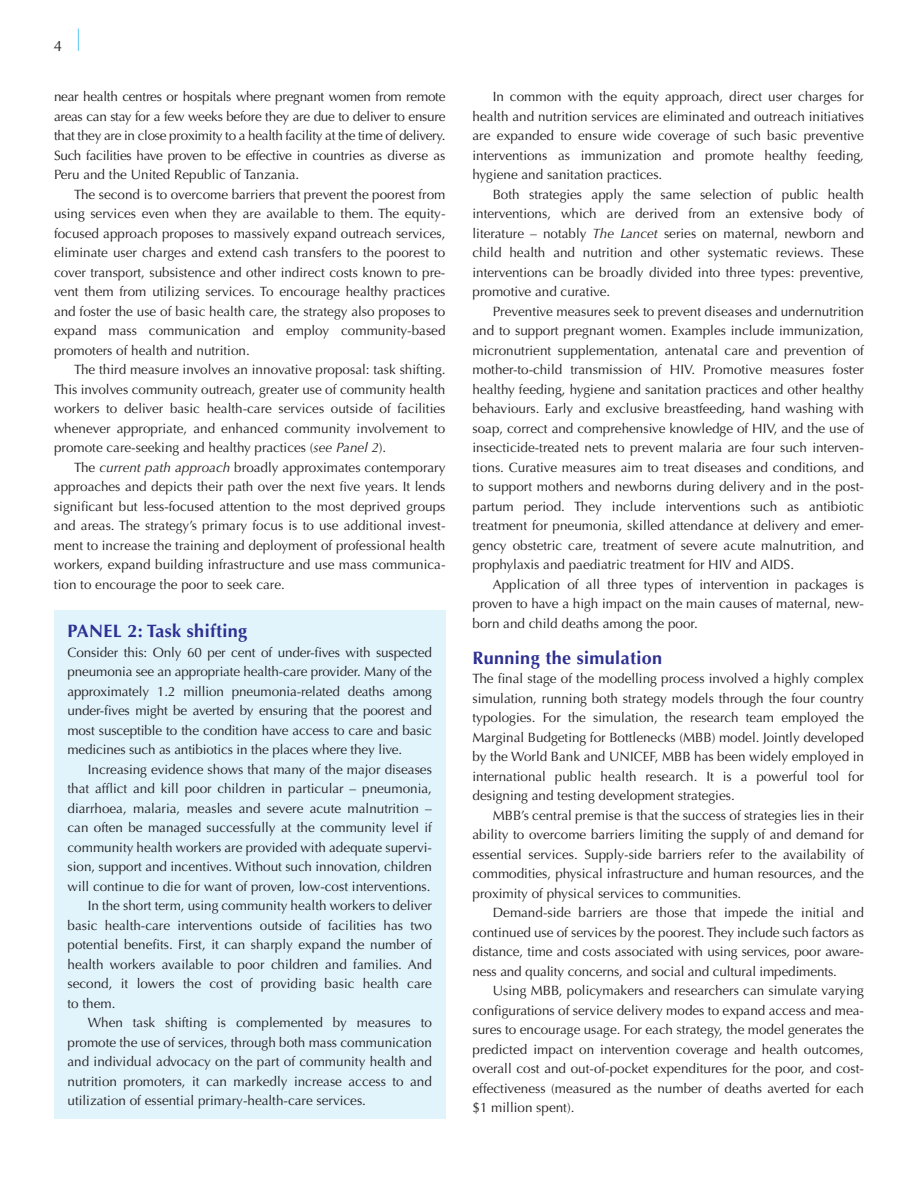
<style>
.page{position:relative;width:918px;height:1188px;background:#fff}
.page>*{position:absolute;margin:0;border:0;box-sizing:border-box;transform-origin:0 0}
.t1{font:700 18px "Optima LT Std";letter-spacing:.02em;color:#2e3092}
.t2{font:15px "Optima LT Std";color:#231f20}
.t3{font:13.5px/19.5px "Optima LT Std";color:#231f20;text-align:justify}
.s1{font-style:italic}
</style>
<div class="page">
<svg style="left:78px;top:28px;width:1px;height:23px"></svg>
<div style="left:54px;top:610px;width:392px;height:509px;background:#e1f4fc"></div>
<p class="t2" style="left:54px;top:37px;width:10px">4</p>
<p class="t3" style="left:54px;top:87px;width:393px">near health centres or hospitals where pregnant women from remote areas can stay for a few weeks before they are due to deliver to ensure that they are in close proximity to a health facility at the time of delivery.<br>Such facilities have proven to be effective in countries as diverse as Peru and the United Republic of Tanzania.</p>
<p class="t3" style="left:54px;top:185px;width:393px;text-indent:20px">The second is to overcome barriers that prevent the poorest from using services even when they are available to them. The equity&shy;focused approach proposes to massively expand outreach services, eliminate user charges and extend cash transfers to the poorest to cover transport, subsistence and other indirect costs known to pre&shy;vent them from utilizing services. To encourage healthy practices and foster the use of basic health care, the strategy also proposes to expand mass communication and employ community-based promoters of health and nutrition.</p>
<p class="t3" style="left:54px;top:360px;width:393px;text-indent:20px">The third measure involves an innovative proposal: task shifting.<br>This involves community outreach, greater use of community health workers to deliver basic health-care services outside of facilities whenever appropriate, and enhanced community involvement to promote care-seeking and healthy practices (<span class="s1">see Panel 2</span>).</p>
<p class="t3" style="left:54px;top:458px;width:393px;text-indent:20px">The <span class="s1">current path approach</span> broadly approximates contemporary approaches and depicts their path over the next five years. It lends significant but less-focused attention to the most deprived groups and areas. The strategy’s primary focus is to use additional invest&shy;ment to increase the training and deployment of professional health workers, expand building infrastructure and use mass communica&shy;tion to encourage the poor to seek care.</p>
<h1 class="t1" style="left:68px;top:621px;width:181px">Panel 2: Task shifting</h1>
<p class="t3" style="left:68px;top:643px;width:366px">Consider this: Only 60 per cent of under-fives with suspected pneumonia see an appropriate health-care provider. Many of the approximately 1.2 million pneumonia-related deaths among under-fives might be averted by ensuring that the poorest and most susceptible to the condition have access to care and basic medicines such as antibiotics in the places where they live.</p>
<p class="t3" style="left:88px;top:760px;width:346px">Increasing evidence shows that many of the major diseases</p>
<p class="t3" style="left:68px;top:779px;width:366px">that afflict and kill poor children in particular – pneumonia,</p>
<p class="t3" style="left:68px;top:799px;width:366px">diarrhoea, malaria, measles and severe acute malnutrition –</p>
<p class="t3" style="left:68px;top:818px;width:366px">can often be managed successfully at the community level if</p>
<p class="t3" style="left:68px;top:838px;width:366px">community health workers are provided with adequate supervi-</p>
<p class="t3" style="left:68px;top:857px;width:366px">sion, support and incentives. Without such innovation, children</p>
<p class="t3" style="left:68px;top:876px;width:365px">will continue to die for want of proven, low-cost interventions.</p>
<p class="t3" style="left:88px;top:896px;width:346px">In the short term, using community health workers to deliver</p>
<p class="t3" style="left:68px;top:915px;width:366px">basic health-care interventions outside of facilities has two</p>
<p class="t3" style="left:68px;top:935px;width:366px">potential benefits. First, it can sharply expand the number of</p>
<p class="t3" style="left:68px;top:954px;width:366px">health workers available to poor children and families. And</p>
<p class="t3" style="left:68px;top:974px;width:366px">second, it lowers the cost of providing basic health care</p>
<p class="t3" style="left:68px;top:993px;width:50px">to them.</p>
<p class="t3" style="left:88px;top:1013px;width:346px">When task shifting is complemented by measures to</p>
<p class="t3" style="left:68px;top:1032px;width:366px">promote the use of services, through both mass communication</p>
<p class="t3" style="left:68px;top:1052px;width:366px">and individual advocacy on the part of community health and</p>
<p class="t3" style="left:68px;top:1071px;width:366px">nutrition promoters, it can markedly increase access to and</p>
<p class="t3" style="left:68px;top:1091px;width:300px">utilization of essential primary-health-care services.</p>
<p class="t3" style="left:472px;top:87px;width:393px;text-indent:20px">In common with the equity approach, direct user charges for health and nutrition services are eliminated and outreach initiatives are expanded to ensure wide coverage of such basic preventive interventions as immunization and promote healthy feeding, hygiene and sanitation practices.</p>
<p class="t3" style="left:472px;top:185px;width:393px;text-indent:20px">Both strategies apply the same selection of public health interventions, which are derived from an extensive body of literature – notably <span class="s1">The Lancet</span> series on maternal, newborn and child health and nutrition and other systematic reviews. These interventions can be broadly divided into three types: preventive, promotive and curative.</p>
<p class="t3" style="left:472px;top:302px;width:393px;text-indent:20px">Preventive measures seek to prevent diseases and undernutrition and to support pregnant women. Examples include immunization, micronutrient supplementation, antenatal care and prevention of mother-to-child transmission of HIV. Promotive measures foster healthy feeding, hygiene and sanitation practices and other healthy behaviours. Early and exclusive breastfeeding, hand washing with soap, correct and comprehensive knowledge of HIV, and the use of insecticide-treated nets to prevent malaria are four such interven&shy;tions. Curative measures aim to treat diseases and conditions, and to support mothers and newborns during delivery and in the post&shy;partum period. They include interventions such as antibiotic treatment for pneumonia, skilled attendance at delivery and emer&shy;gency obstetric care, treatment of severe acute malnutrition, and prophylaxis and paediatric treatment for HIV and AIDS.</p>
<p class="t3" style="left:472px;top:574px;width:393px;text-indent:20px">Application of all three types of intervention in packages is proven to have a high impact on the main causes of maternal, new&shy;born and child deaths among the poor.</p>
<h1 class="t1" style="left:472px;top:647px;width:191px">Running the simulation</h1>
<p class="t3" style="left:472px;top:669px;width:393px">The final stage of the modelling process involved a highly complex simulation, running both strategy models through the four country typologies. For the simulation, the research team employed the Marginal Budgeting for Bottlenecks (MBB) model. Jointly developed by the World Bank and UNICEF, MBB has been widely employed in international public health research. It is a powerful tool for designing and testing development strategies.</p>
<p class="t3" style="left:472px;top:806px;width:393px;text-indent:20px">MBB’s central premise is that the success of strategies lies in their ability to overcome barriers limiting the supply of and demand for essential services. Supply-side barriers refer to the availability of commodities, physical infrastructure and human resources, and the proximity of physical services to communities.</p>
<p class="t3" style="left:472px;top:903px;width:393px;text-indent:20px">Demand-side barriers are those that impede the initial and continued use of services by the poorest. They include such factors as distance, time and costs associated with using services, poor aware&shy;ness and quality concerns, and social and cultural impediments.</p>
<p class="t3" style="left:472px;top:981px;width:393px;text-indent:20px">Using MBB, policymakers and researchers can simulate varying configurations of service delivery modes to expand access and mea&shy;sures to encourage usage. For each strategy, the model generates the predicted impact on intervention coverage and health outcomes, overall cost and out-of-pocket expenditures for the poor, and cost&shy;effectiveness (measured as the number of deaths averted for each $1 million spent).</p>
</div>
